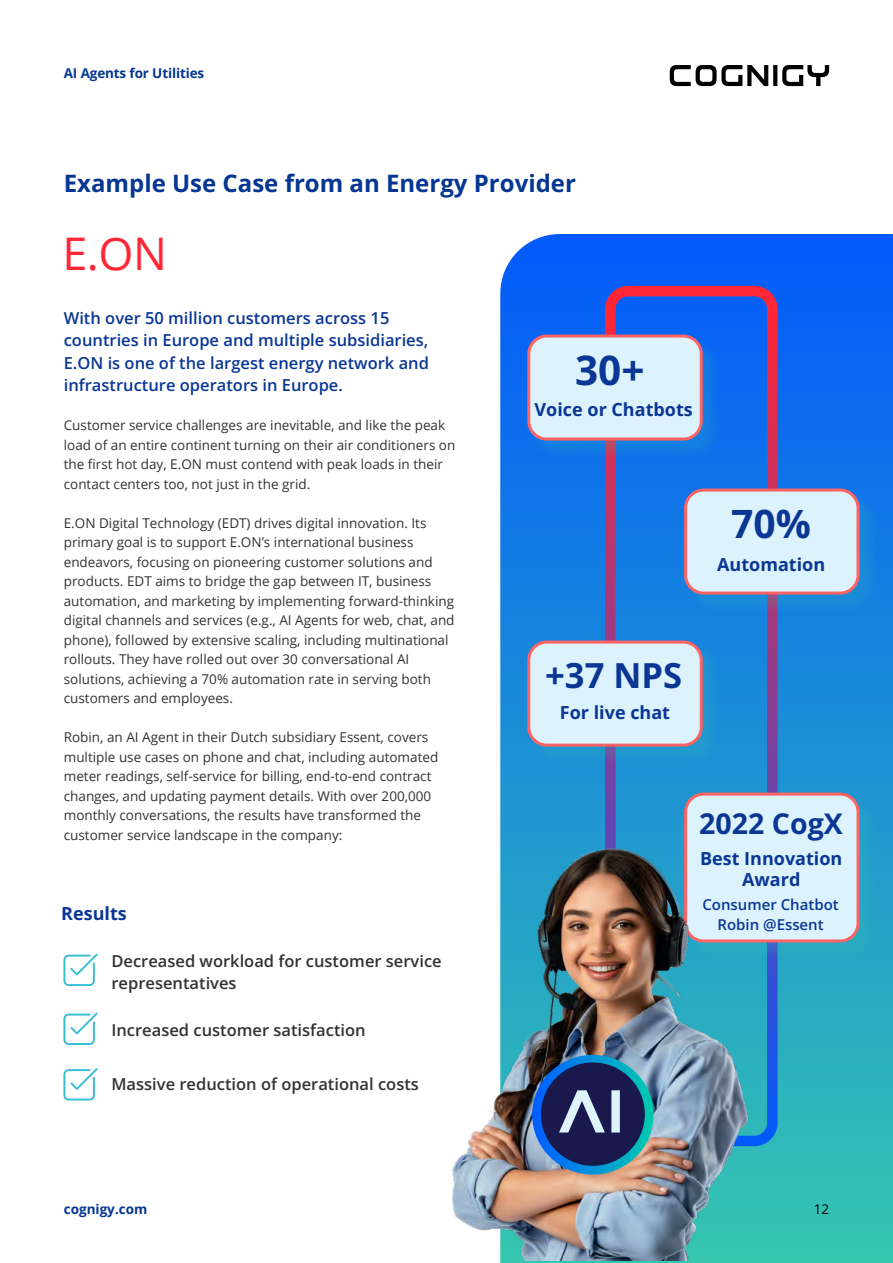
<style>
.page{position:relative;width:893px;height:1263px;background:#fff}
.page>*{position:absolute;margin:0;border:0;box-sizing:border-box;transform-origin:0 0}
.t1{font:45px "Open Sans";color:#ff2636}
.t2{font:700 40.5px "Open Sans";color:#0a3694}
.t3{font:700 39px "Open Sans";color:#0a3694}
.t4{font:700 34.5px "Open Sans";color:#0a3694}
.t5{font:700 28.5px "Open Sans";color:#0a3694}
.t6{font:700 24px "Open Sans";color:#053691}
.t7{font:700 18px/21.6px "Open Sans";color:#0a3694;text-align:center}
.t8{font:600 16.5px/22.5px "Open Sans";color:#0a3694}
.t9{font:600 16.5px/22.5px "Open Sans";color:#323232}
.t10{font:600 15px/19.5px "Open Sans";color:#0a3694;text-align:center}
.t11{font:13.5px/19.5px "Open Sans";color:#323232}
.t12{font:700 13.5px "Open Sans";letter-spacing:-.01em;color:#053691}
.t13{font:13.5px "Open Sans";color:#000}
</style>
<div class="page">
<svg style="left:500px;top:234px;width:393px;height:1029px;background:#157fe1"></svg>
<div style="left:605px;top:286px;width:173px;height:860px;border:10px solid #fff;border-radius:18px"></div>
<div style="left:529px;top:336px;width:193px;height:123px;background:#38c9ad;opacity:.19"></div>
<div style="left:529px;top:336px;width:172px;height:103px;background:#dcf2fd;border-radius:18px"></div>
<div style="left:527px;top:334px;width:176px;height:107px;border:3px solid #ff6363;border-radius:18px"></div>
<div style="left:686px;top:490px;width:193px;height:123px;background:#38c9ad;opacity:.19"></div>
<div style="left:686px;top:490px;width:172px;height:103px;background:#dcf2fd;border-radius:18px"></div>
<div style="left:684px;top:488px;width:175px;height:107px;border:3px solid #ff6363;border-radius:18px"></div>
<div style="left:529px;top:642px;width:193px;height:123px;background:#38c9ad;opacity:.19"></div>
<div style="left:529px;top:642px;width:172px;height:103px;background:#dcf2fd;border-radius:18px"></div>
<div style="left:527px;top:640px;width:176px;height:107px;border:3px solid #ff6363;border-radius:18px"></div>
<div style="left:686px;top:794px;width:193px;height:168px;background:#38c9ad;opacity:.19"></div>
<div style="left:686px;top:794px;width:172px;height:147px;background:#dcf2fd;border-radius:18px"></div>
<div style="left:684px;top:793px;width:175px;height:149px;border:3px solid #ff6363;border-radius:18px"></div>
<img style="left:451px;top:822px;width:379px;height:438px">
<img style="left:532px;top:1055px;width:122px;height:119px">
<svg style="left:63px;top:953px;width:35px;height:33px"></svg>
<svg style="left:63px;top:1012px;width:35px;height:33px"></svg>
<svg style="left:63px;top:1068px;width:35px;height:32px"></svg>
<svg style="left:670px;top:65px;width:159px;height:21px"></svg>
<p class="t12" style="left:64px;top:64px;width:142px">AI Agents for Utilities</p>
<h3 class="t6" style="left:64px;top:166px;width:514px">Example Use Case from an Energy Provider</h3>
<h1 class="t1" style="left:62px;top:223px;width:106px">E.ON</h1>
<p class="t8" style="left:64px;top:306px;width:367px">With over 50 million customers across 15 countries in Europe and multiple subsidiaries, E.ON is one of the largest energy network and infrastructure operators in Europe.</p>
<p class="t11" style="left:64px;top:415px;width:393px">Customer service challenges are inevitable, and like the peak load of an entire continent turning on their air conditioners on the first hot day, E.ON must contend with peak loads in their contact centers too, not just in the grid.</p>
<p class="t11" style="left:64px;top:513px;width:392px">E.ON Digital Technology (EDT) drives digital innovation. Its primary goal is to support E.ON’s international business endeavors, focusing on pioneering customer solutions and products. EDT aims to bridge the gap between IT, business automation, and marketing by implementing forward-thinking digital channels and services (e.g., AI Agents for web, chat, and phone), followed by extensive scaling, including multinational rollouts. They have rolled out over 30 conversational AI solutions, achieving a 70% automation rate in serving both customers and employees.</p>
<p class="t11" style="left:64px;top:727px;width:376px">Robin, an AI Agent in their Dutch subsidiary Essent, covers multiple use cases on phone and chat, including automated meter readings, self-service for billing, end-to-end contract changes, and updating payment details. With over 200,000 monthly conversations, the results have transformed the customer service landscape in the company:</p>
<h3 class="t7" style="left:61px;top:902px;width:67px">Results</h3>
<p class="t9" style="left:111px;top:949px;width:332px">Decreased workload for customer service representatives</p>
<p class="t9" style="left:111px;top:1019px;width:256px">Increased customer satisfaction</p>
<p class="t9" style="left:111px;top:1073px;width:309px">Massive reduction of operational costs</p>
<h2 class="t2" style="left:575px;top:342px;width:71px">30+</h2>
<h3 class="t7" style="left:535px;top:398px;width:160px">Voice or Chatbots</h3>
<h3 class="t3" style="left:731px;top:496px;width:81px">70%</h3>
<h3 class="t7" style="left:717px;top:553px;width:110px">Automation</h3>
<h3 class="t4" style="left:545px;top:651px;width:138px">+37 NPS</h3>
<h3 class="t7" style="left:560px;top:701px;width:112px">For live chat</h3>
<h3 class="t5" style="left:699px;top:803px;width:145px">2022 CogX</h3>
<h3 class="t7" style="left:700px;top:847px;width:144px">Best Innovation<br>Award</h3>
<p class="t10" style="left:702px;top:895px;width:138px">Consumer Chatbot<br>Robin @Essent</p>
<p class="t12" style="left:64px;top:1199px;width:85px">cognigy.com</p>
<p class="t13" style="left:814px;top:1199px;width:17px">12</p>
</div>
